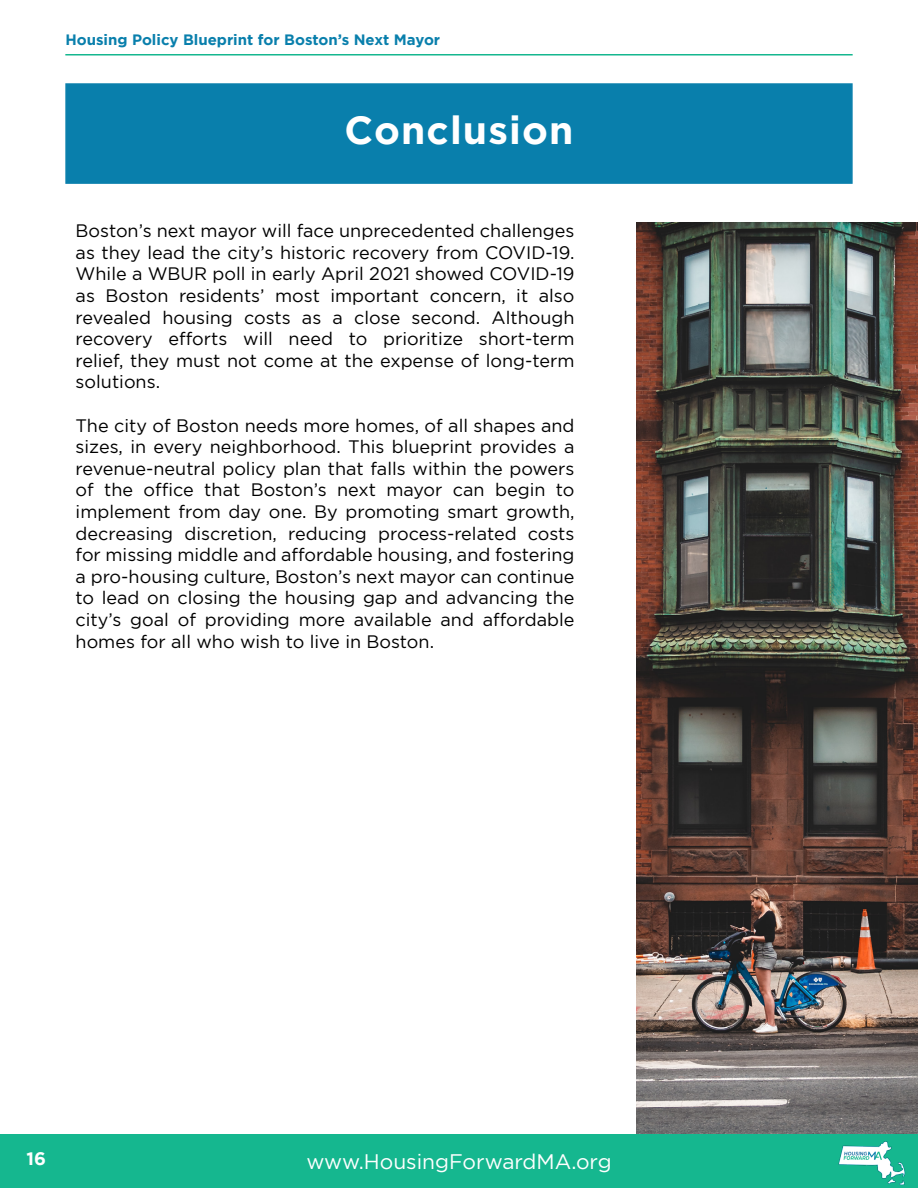
<style>
.page{position:relative;width:918px;height:1188px;background:#fff}
.page>*{position:absolute;margin:0;border:0;box-sizing:border-box;transform-origin:0 0}
.t1{font:700 39px "Homepage Baukasten";letter-spacing:.03em;color:#fff}
.t2{font:21px "Homepage Baukasten";color:#fff}
.t3{font:18px/21.6px "Homepage Baukasten";color:#000;text-align:justify}
.t4{font:700 18px "Homepage Baukasten";color:#fff}
.t5{font:700 15px "Homepage Baukasten";color:#097fac}
</style>
<div class="page">
<img style="left:636px;top:222px;width:282px;height:911px">
<div style="left:0;top:1134px;width:918px;height:54px;background:#15b78f"></div>
<img style="left:812px;top:1121px;width:106px;height:64px">
<hr style="left:65px;top:54px;width:788px;height:2px;background:#15b78f">
<div style="left:65px;top:83px;width:788px;height:101px;background:#097fac;border:2px solid #097fac"></div>
<p class="t5" style="left:65px;top:31px;width:376px">Housing Policy Blueprint for Boston’s Next Mayor</p>
<h1 class="t1" style="left:344px;top:108px;width:231px">Conclusion</h1>
<p class="t3" style="left:76px;top:220px;width:500px">Boston’s next mayor will face unprecedented challenges as they lead the city’s historic recovery from COVID-19.<br>While a WBUR poll in early April 2021 showed COVID-19 as Boston residents’ most important concern, it also revealed housing costs as a close second. Although recovery efforts will need to prioritize short-term relief, they must not come at the expense of long-term solutions.</p>
<p class="t3" style="left:76px;top:414px;width:500px">The city of Boston needs more homes, of all shapes and sizes, in every neighborhood. This blueprint provides a revenue-neutral policy plan that falls within the powers of the office that Boston’s next mayor can begin to implement from day one. By promoting smart growth, decreasing discretion, reducing process-related costs for missing middle and affordable housing, and fostering a pro-housing culture, Boston’s next mayor can continue to lead on closing the housing gap and advancing the city’s goal of providing more available and affordable homes for all who wish to live in Boston.</p>
<p class="t4" style="left:27px;top:1149px;width:21px">16</p>
<p class="t2" style="left:306px;top:1150px;width:307px">www.HousingForwardMA.org</p>
</div>
